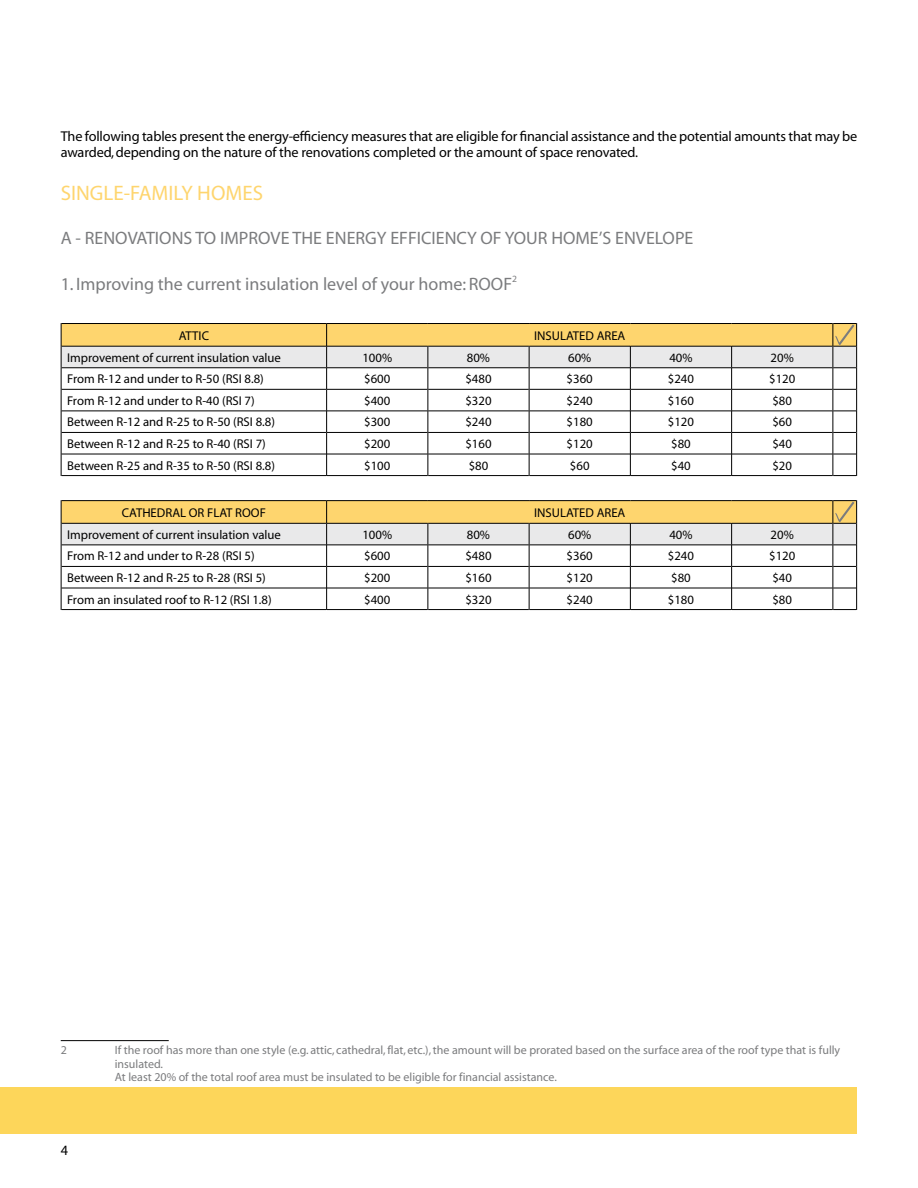
<style>
.page{position:relative;width:918px;height:1188px;background:#fff}
.page>*{position:absolute;margin:0;border:0;box-sizing:border-box;transform-origin:0 0}
.t1{font:21px "Myriad";color:#fed56e}
.t2{font:18px "Myriad";color:#7b7c7e}
.t3{font:14.25px/16.5px "Myriad";letter-spacing:-.01em;color:#000}
.t4{font:12.75px "Myriad";color:#000}
.t5{font:12px/13.5px "Myriad";color:#7b7c7e}
.t6{font:9.6px "Myriad";color:#7b7c7e}
</style>
<div class="page">
<div style="left:0;top:1087px;width:857px;height:47px;background:#fdd65a"></div>
<svg style="left:61px;top:323px;width:796px;height:153px"></svg>
<svg style="left:61px;top:500px;width:796px;height:110px"></svg>
<hr style="left:61px;top:1040px;width:108px;height:1px;background:#000">
<p class="t3" style="left:61px;top:128px;width:798px">The following tables present the energy-efficiency measures that are eligible for financial assistance and the potential amounts that may be awarded, depending on the nature of the renovations completed or the amount of space renovated.</p>
<h1 class="t1" style="left:61px;top:182px;width:204px">Single-family homes</h1>
<h2 class="t2" style="left:61px;top:229px;width:634px">A - renovations to improve the energy efficiency of your home’s envelope</h2>
<h2 class="t2" style="left:61px;top:275px;width:420px">1. I mproving the current insulation level of your home: ROOF</h2>
<p class="t6" style="left:512px;top:274px;width:6px">2</p>
<p class="t4" style="left:179px;top:329px;width:32px">Attic</p>
<p class="t4" style="left:534px;top:329px;width:93px">insulated area</p>
<p class="t4" style="left:67px;top:351px;width:215px">Improvement of current insulation value</p>
<p class="t4" style="left:362px;top:351px;width:31px">100%</p>
<p class="t4" style="left:467px;top:351px;width:25px">80%</p>
<p class="t4" style="left:568px;top:351px;width:25px">60%</p>
<p class="t4" style="left:669px;top:351px;width:25px">40%</p>
<p class="t4" style="left:771px;top:351px;width:25px">20%</p>
<p class="t4" style="left:67px;top:373px;width:198px">From R-12 and under to R-50 (RSI 8.8)</p>
<p class="t4" style="left:364px;top:373px;width:28px">$600</p>
<p class="t4" style="left:465px;top:373px;width:28px">$480</p>
<p class="t4" style="left:567px;top:373px;width:28px">$360</p>
<p class="t4" style="left:668px;top:373px;width:28px">$240</p>
<p class="t4" style="left:769px;top:373px;width:28px">$120</p>
<p class="t4" style="left:67px;top:394px;width:189px">From R-12 and under to R-40 (RSI 7)</p>
<p class="t4" style="left:364px;top:394px;width:28px">$400</p>
<p class="t4" style="left:465px;top:394px;width:28px">$320</p>
<p class="t4" style="left:567px;top:394px;width:28px">$240</p>
<p class="t4" style="left:668px;top:394px;width:28px">$160</p>
<p class="t4" style="left:772px;top:394px;width:21px">$80</p>
<p class="t4" style="left:67px;top:416px;width:209px">Between R-12 and R-25 to R-50 (RSI 8.8)</p>
<p class="t4" style="left:364px;top:416px;width:28px">$300</p>
<p class="t4" style="left:465px;top:416px;width:28px">$240</p>
<p class="t4" style="left:567px;top:416px;width:28px">$180</p>
<p class="t4" style="left:668px;top:416px;width:28px">$120</p>
<p class="t4" style="left:772px;top:416px;width:21px">$60</p>
<p class="t4" style="left:67px;top:437px;width:200px">Between R-12 and R-25 to R-40 (RSI 7)</p>
<p class="t4" style="left:364px;top:437px;width:28px">$200</p>
<p class="t4" style="left:465px;top:437px;width:28px">$160</p>
<p class="t4" style="left:567px;top:437px;width:28px">$120</p>
<p class="t4" style="left:671px;top:437px;width:21px">$80</p>
<p class="t4" style="left:772px;top:437px;width:21px">$40</p>
<p class="t4" style="left:67px;top:459px;width:209px">Between R-25 and R-35 to R-50 (RSI 8.8)</p>
<p class="t4" style="left:364px;top:459px;width:28px">$100</p>
<p class="t4" style="left:469px;top:459px;width:21px">$80</p>
<p class="t4" style="left:570px;top:459px;width:21px">$60</p>
<p class="t4" style="left:671px;top:459px;width:21px">$40</p>
<p class="t4" style="left:772px;top:459px;width:21px">$20</p>
<p class="t4" style="left:122px;top:506px;width:146px">Cathedral or flat roof</p>
<p class="t4" style="left:534px;top:506px;width:93px">insulated area</p>
<p class="t4" style="left:67px;top:528px;width:215px">Improvement of current insulation value</p>
<p class="t4" style="left:362px;top:528px;width:31px">100%</p>
<p class="t4" style="left:467px;top:528px;width:25px">80%</p>
<p class="t4" style="left:568px;top:528px;width:25px">60%</p>
<p class="t4" style="left:669px;top:528px;width:25px">40%</p>
<p class="t4" style="left:771px;top:528px;width:25px">20%</p>
<p class="t4" style="left:67px;top:550px;width:189px">From R-12 and under to R-28 (RSI 5)</p>
<p class="t4" style="left:364px;top:550px;width:28px">$600</p>
<p class="t4" style="left:465px;top:550px;width:28px">$480</p>
<p class="t4" style="left:567px;top:550px;width:28px">$360</p>
<p class="t4" style="left:668px;top:550px;width:28px">$240</p>
<p class="t4" style="left:769px;top:550px;width:28px">$120</p>
<p class="t4" style="left:67px;top:571px;width:200px">Between R-12 and R-25 to R-28 (RSI 5)</p>
<p class="t4" style="left:364px;top:571px;width:28px">$200</p>
<p class="t4" style="left:465px;top:571px;width:28px">$160</p>
<p class="t4" style="left:567px;top:571px;width:28px">$120</p>
<p class="t4" style="left:671px;top:571px;width:21px">$80</p>
<p class="t4" style="left:772px;top:571px;width:21px">$40</p>
<p class="t4" style="left:67px;top:593px;width:206px">From an insulated roof to R-12 (RSI 1.8)</p>
<p class="t4" style="left:364px;top:593px;width:28px">$400</p>
<p class="t4" style="left:465px;top:593px;width:28px">$320</p>
<p class="t4" style="left:567px;top:593px;width:28px">$240</p>
<p class="t4" style="left:668px;top:593px;width:28px">$180</p>
<p class="t4" style="left:772px;top:593px;width:21px">$80</p>
<p class="t5" style="left:61px;top:1044px;width:24px">2 I</p>
<p class="t5" style="left:115px;top:1044px;width:727px">f the roof has more than one style (e.g. attic, cathedral, flat, etc.), the amount will be prorated based on the surface area of the roof type that is fully insulated.<br>At least 20% of the total roof area must be insulated to be eligible for financial assistance.</p>
<p class="t3" style="left:61px;top:1143px;width:9px">4</p>
</div>
